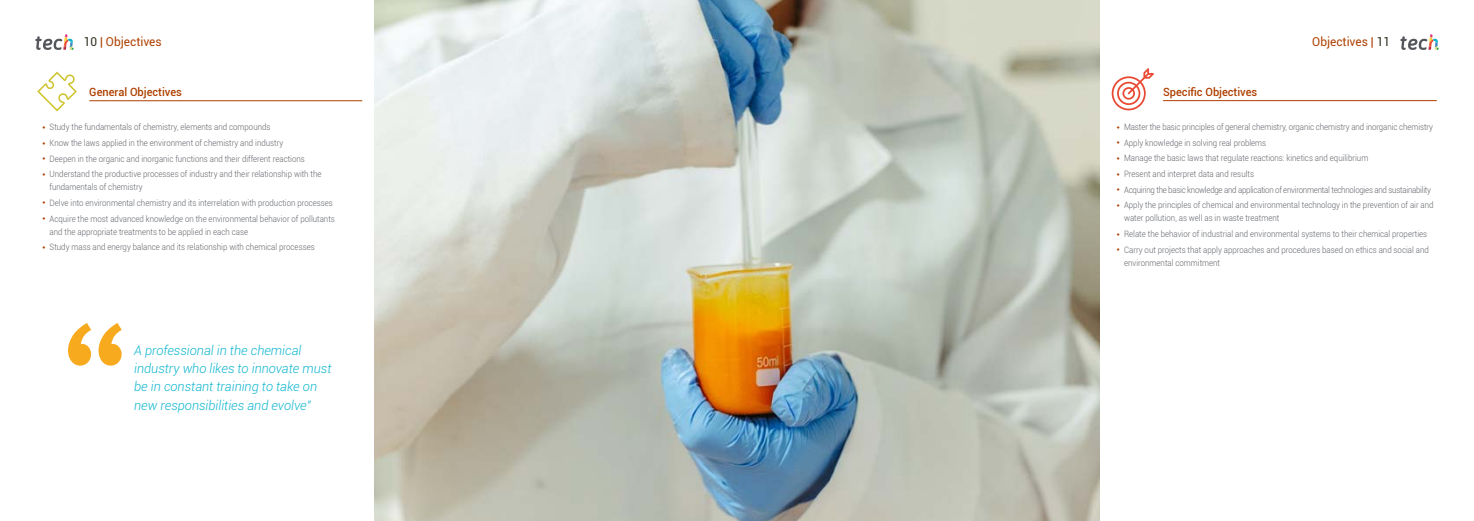
<style>
.page{position:relative;width:1474px;height:521px;background:#fff}
.page>*{position:absolute;margin:0;border:0;box-sizing:border-box;transform-origin:0 0}
.t1{font:italic 300 13.12px/18.4px "Roboto";color:#0fb6cf}
.t2{font:12.25px "Roboto";color:#ae4000}
.t3{font:500 11.38px "Roboto";color:#ae4000}
.t4{font:300 8.75px/15.6px "Roboto";color:#61646a;scale:.9 1}
.s1{color:#312e20}
</style>
<div class="page">
<hr style="left:89px;top:101px;width:273px;height:1px;background:#ae4000">
<hr style="left:1163px;top:100px;width:273px;height:1px;background:#ae4000">
<svg style="left:1111px;top:68px;width:42px;height:42px"></svg>
<svg style="left:37px;top:72px;width:40px;height:39px"></svg>
<img style="left:375px;top:0;width:724px;height:521px">
<svg style="left:68px;top:323px;width:54px;height:43px"></svg>
<svg style="left:1400px;top:34px;width:38px;height:16px"></svg>
<svg style="left:35px;top:34px;width:39px;height:16px"></svg>
<h2 class="t2" style="left:84px;top:33px;width:79px"><span class="s1">10</span> | Objectives</h2>
<h2 class="t2" style="left:1312px;top:33px;width:79px">Objectives | <span class="s1">11</span></h2>
<h3 class="t3" style="left:89px;top:84px;width:94px">General Objectives</h3>
<h3 class="t3" style="left:1163px;top:84px;width:96px">Specific Objectives</h3>
<p class="t4" style="left:50px;top:119px;width:304px">Study the fundamentals of chemistry, elements and compounds<br>Know the laws applied in the environment of chemistry and industry<br>Deepen in the organic and inorganic functions and their different reactions Understand the productive processes of industry and their relationship with the</p>
<p class="t4" style="left:50px;top:179px;width:318px">fundamentals of chemistry<br>Delve into environmental chemistry and its interrelation with production processes<br>Acquire the most advanced knowledge on the environmental behavior of pollutants</p>
<p class="t4" style="left:50px;top:223px;width:296px">and the appropriate treatments to be applied in each case<br>Study mass and energy balance and its relationship with chemical processes</p>
<p class="t4" style="left:1124px;top:119px;width:345px">Master the basic principles of general chemistry, organic chemistry and inorganic chemistry Apply knowledge in solving real problems<br>Manage the basic laws that regulate reactions: kinetics and equilibrium<br>Present and interpret data and results<br>Acquiring the basic knowledge and application of environmental technologies and sustainability Apply the principles of chemical and environmental technology in the prevention of air and</p>
<p class="t4" style="left:1124px;top:210px;width:340px">water pollution, as well as in waste treatment<br>Relate the behavior of industrial and environmental systems to their chemical properties<br>Carry out projects that apply approaches and procedures based on ethics and social and</p>
<p class="t4" style="left:1124px;top:254px;width:108px">environmental commitment</p>
<h1 class="t1" style="left:134px;top:340px;width:199px">A professional in the chemical industry who likes to innovate must be in constant training to take on new responsibilities and evolve"</h1>
</div>
